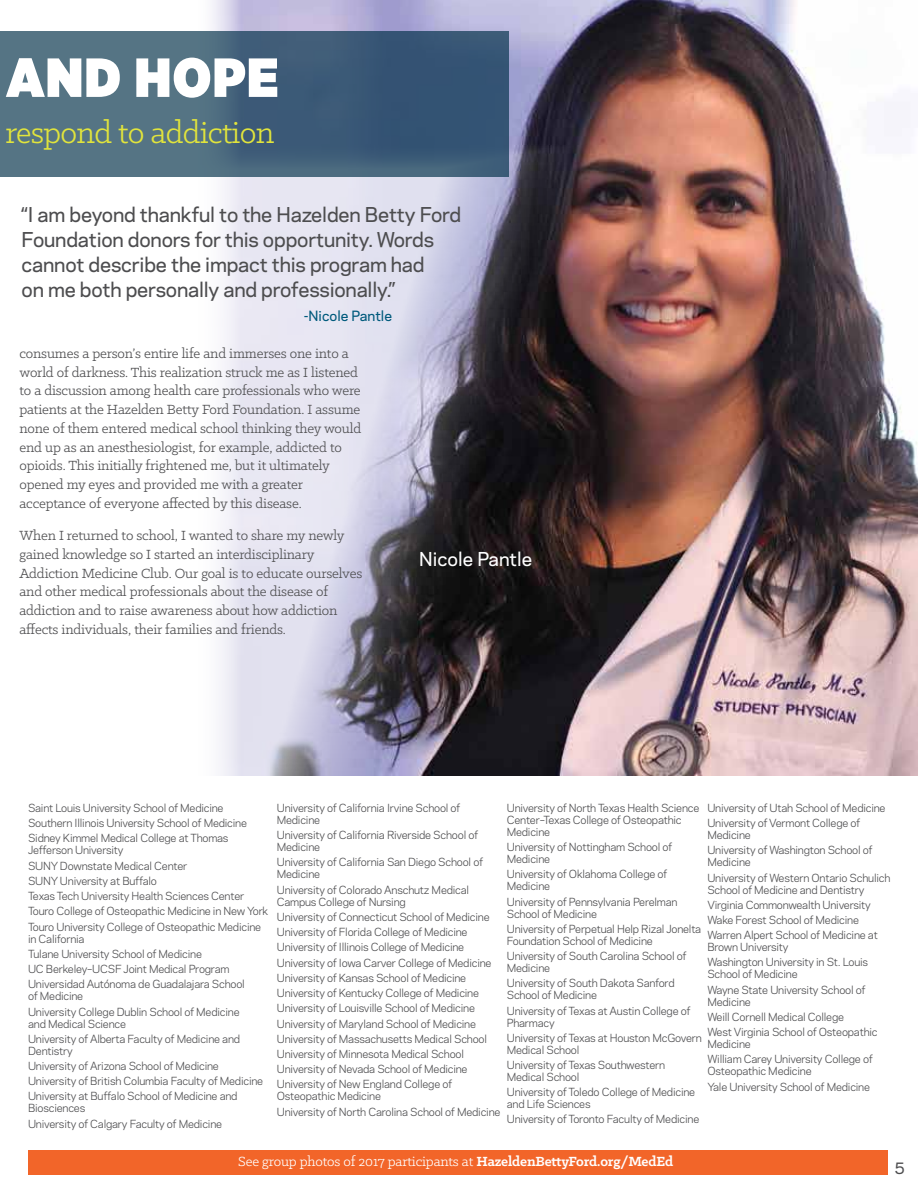
<style>
.page{position:relative;width:918px;height:1188px;background:#fff}
.page>*{position:absolute;margin:0;border:0;box-sizing:border-box;transform-origin:0 0}
.t1{font:900 55.05px "Gotham Narrow";letter-spacing:.025em;color:#fff}
.t2{font:33.75px "Klinic Slab";letter-spacing:-.02em;color:#e1e43c}
.t3{font:500 19.2px/25px "Polaris";letter-spacing:-.01em;color:#4d4d4f}
.t4{font:500 18px "Polaris";color:#fff}
.t5{font:15px/18.8px "Klinic Slab";letter-spacing:-.01em;color:#4d4d4f}
.t6{font:15px "Klinic Slab";letter-spacing:-.01em;color:#fff}
.t7{font:500 15px "Polaris";color:#4d4d4f}
.t8{font:500 13.35px "Polaris";color:#005a7c}
.t9{font:10.5px/15.3px "Polaris";letter-spacing:-.02em;color:#4d4d4f}
.s1{font-weight:700}
</style>
<div class="page">
<img style="left:212px;top:0;width:706px;height:776px">
<svg style="left:212px;top:141px;width:381px;height:635px"></svg>
<div style="left:0;top:31px;width:509px;height:146px;background:linear-gradient(to right,#5c7b87,#304f72)"></div>
<div style="left:28px;top:1150px;width:860px;height:25px;background:#f26529"></div>
<h1 class="t1" style="left:6px;top:40px;width:274px">AND HOPE</h1>
<h2 class="t2" style="left:5px;top:111px;width:271px">respond to addiction</h2>
<h3 class="t3" style="left:22px;top:201px;width:441px">“I am beyond thankful to the Hazelden Betty Ford Foundation donors for this opportunity. Words cannot describe the impact this program had<br>on me both personally and professionally.”</h3>
<p class="t8" style="left:304px;top:306px;width:90px">-Nicole Pantle</p>
<p class="t5" style="left:19px;top:344px;width:343px">consumes a person’s entire life and immerses one into a world of darkness. This realization struck me as I listened to a discussion among health care professionals who were patients at the Hazelden Betty Ford Foundation. I assume none of them entered medical school thinking they would end up as an anesthesiologist, for example, addicted to opioids. This initially frightened me, but it ultimately opened my eyes and provided me with a greater acceptance of everyone affected by this disease.</p>
<p class="t5" style="left:19px;top:526px;width:344px">When I returned to school, I wanted to share my newly gained knowledge so I started an interdisciplinary Addiction Medicine Club. Our goal is to educate ourselves and other medical professionals about the disease of addiction and to raise awareness about how addiction affects individuals, their families and friends.</p>
<h3 class="t4" style="left:419px;top:546px;width:115px">Nicole Pantle</h3>
<p class="t9" style="left:28px;top:800px;width:221px">Saint Louis University School of Medicine<br>Southern Illinois University School of Medicine<br>Sidney Kimmel Medical College at Thomas</p>
<p class="t9" style="left:28px;top:842px;width:242px">Jefferson University<br>SUNY Downstate Medical Center<br>SUNY University at Buffalo<br>Texas Tech University Health Sciences Center Touro College of Osteopathic Medicine in New York Touro University College of Osteopathic Medicine</p>
<p class="t9" style="left:28px;top:930px;width:218px">in California<br>Tulane University School of Medicine<br>UC Berkeley–UCSF Joint Medical Program Universidad Autónoma de Guadalajara School</p>
<p class="t9" style="left:28px;top:988px;width:213px">of Medicine<br>University College Dublin School of Medicine</p>
<p class="t9" style="left:28px;top:1015px;width:214px">and Medical Science<br>University of Alberta Faculty of Medicine and</p>
<p class="t9" style="left:28px;top:1042px;width:237px">Dentistry<br>University of Arizona School of Medicine University of British Columbia Faculty of Medicine University at Buffalo School of Medicine and</p>
<p class="t9" style="left:28px;top:1100px;width:196px">Biosciences<br>University of Calgary Faculty of Medicine</p>
<p class="t9" style="left:707px;top:800px;width:180px">University of Utah School of Medicine<br>University of Vermont College of</p>
<p class="t9" style="left:707px;top:827px;width:167px">Medicine<br>University of Washington School of</p>
<p class="t9" style="left:707px;top:854px;width:185px">Medicine<br>University of Western Ontario Schulich</p>
<p class="t9" style="left:707px;top:881px;width:172px">School of Medicine and Dentistry Virginia Commonwealth University Wake Forest School of Medicine Warren Alpert School of Medicine at</p>
<p class="t9" style="left:707px;top:939px;width:162px">Brown University<br>Washington University in St. Louis</p>
<p class="t9" style="left:707px;top:966px;width:160px">School of Medicine<br>Wayne State University School of</p>
<p class="t9" style="left:707px;top:993px;width:172px">Medicine<br>Weill Cornell Medical College<br>West Virginia School of Osteopathic</p>
<p class="t9" style="left:707px;top:1036px;width:167px">Medicine<br>William Carey University College of</p>
<p class="t9" style="left:707px;top:1063px;width:164px">Osteopathic Medicine<br>Yale University School of Medicine</p>
<p class="t9" style="left:507px;top:801px;width:194px;line-height:12px">University of North Texas Health Science<br>Center–Texas College of Osteopathic<br>Medicine</p>
<p class="t9" style="left:507px;top:840px;width:167px;line-height:12px">University of Nottingham School of<br>Medicine</p>
<p class="t9" style="left:507px;top:868px;width:162px;line-height:12px">University of Oklahoma College of<br>Medicine</p>
<p class="t9" style="left:507px;top:895px;width:172px;line-height:12px">University of Pennsylvania Perelman<br>School of Medicine</p>
<p class="t9" style="left:507px;top:922px;width:196px;line-height:12px">University of Perpetual Help Rizal Jonelta<br>Foundation School of Medicine</p>
<p class="t9" style="left:507px;top:949px;width:181px;line-height:12px">University of South Carolina School of<br>Medicine</p>
<p class="t9" style="left:507px;top:977px;width:169px;line-height:12px">University of South Dakota Sanford<br>School of Medicine</p>
<p class="t9" style="left:507px;top:1004px;width:185px;line-height:12px">University of Texas at Austin College of<br>Pharmacy</p>
<p class="t9" style="left:507px;top:1031px;width:197px;line-height:12px">University of Texas at Houston McGovern<br>Medical School</p>
<p class="t9" style="left:507px;top:1058px;width:160px;line-height:12px">University of Texas Southwestern<br>Medical School</p>
<p class="t9" style="left:507px;top:1086px;width:190px;line-height:12px">University of Toledo College of Medicine and Life Sciences</p>
<p class="t9" style="left:507px;top:1111px;width:194px">University of Toronto Faculty of Medicine</p>
<p class="t9" style="left:277px;top:801px;width:185px;line-height:12px">University of California Irvine School of<br>Medicine</p>
<p class="t9" style="left:277px;top:829px;width:203px;line-height:12px">University of California Riverside School of<br>Medicine</p>
<p class="t9" style="left:277px;top:856px;width:208px;line-height:12px">University of California San Diego School of<br>Medicine</p>
<p class="t9" style="left:277px;top:883px;width:194px;line-height:12px">University of Colorado Anschutz Medical<br>Campus College of Nursing</p>
<p class="t9" style="left:277px;top:909px;width:216px">University of Connecticut School of Medicine University of Florida College of Medicine University of Illinois College of Medicine University of Iowa Carver College of Medicine University of Kansas School of Medicine University of Kentucky College of Medicine University of Louisville School of Medicine University of Maryland School of Medicine University of Massachusetts Medical School University of Minnesota Medical School University of Nevada School of Medicine University of New England College of</p>
<p class="t9" style="left:277px;top:1088px;width:225px">Osteopathic Medicine<br>University of North Carolina School of Medicine</p>
<h3 class="t6" style="left:238px;top:1152px;width:436px">See group photos of 2017 participants at <span class="s1">HazeldenBettyFord.org/MedEd</span></h3>
<h3 class="t7" style="left:894px;top:1157px;width:12px">5</h3>
</div>
